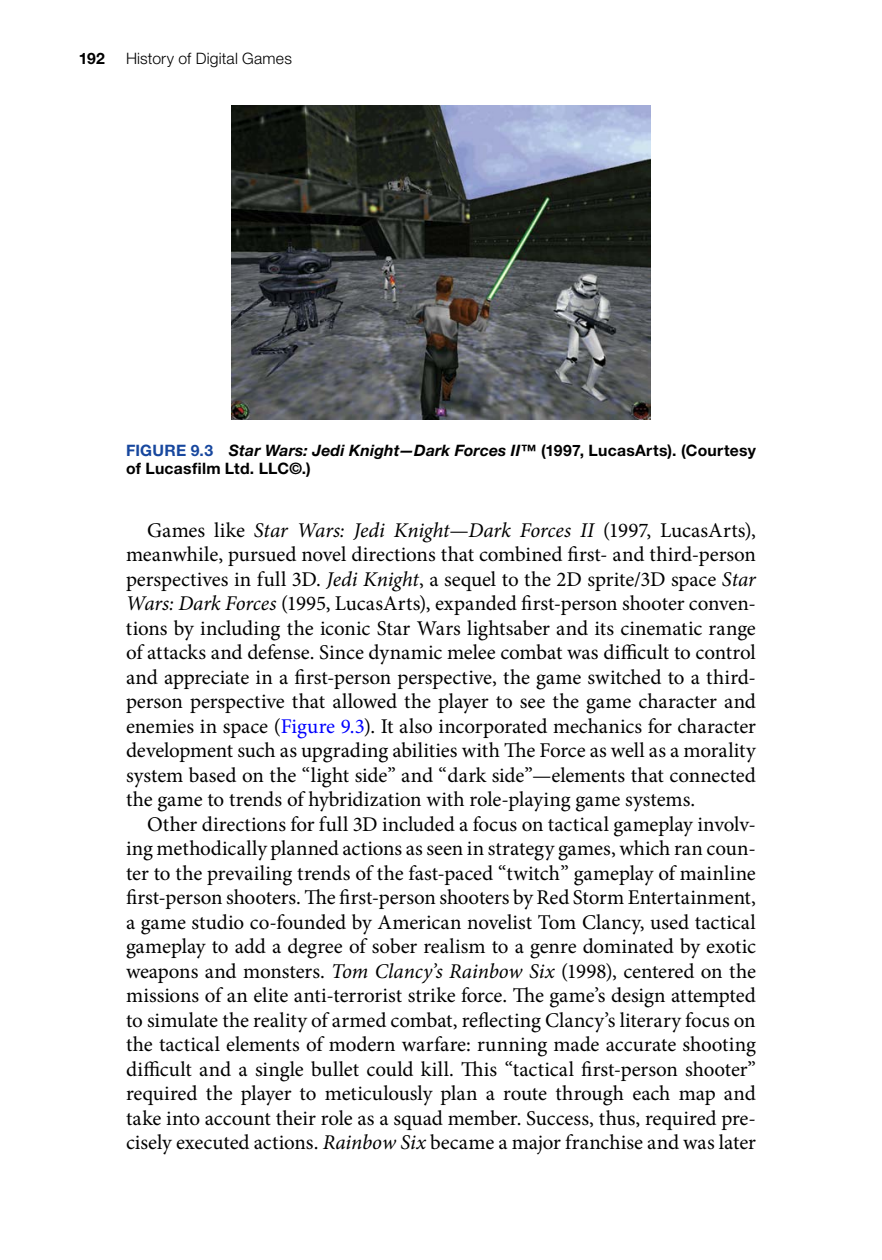
<style>
.page{position:relative;width:882px;height:1260px;background:#fff}
.page>*{position:absolute;margin:0;border:0;box-sizing:border-box;transform-origin:0 0}
.T{font:21px/24.5px "Minion Pro";letter-spacing:-.005em;color:#000;text-align:justify}
.FC{font:700 15.75px/18.4px "Helvetica Neue LT Std";letter-spacing:.015em;color:#000}
.t1{font:300 15.75px "Helvetica Neue LT Std";letter-spacing:.01em;color:#000}
.s1{color:#17479e}
.s2{font-style:italic}
.s3{color:#00f}
</style>
<div class="page">
<img style="left:231px;top:105px;width:420px;height:315px">
<p class="FC" style="left:79px;top:49px;width:28px">192</p>
<p class="t1" style="left:126px;top:49px;width:167px">History of Digital Games</p>
<p class="FC" style="left:126px;top:441px;width:631px"><span class="s1">FIGURE 9.3</span> <span class="s2">Star Wars: Jedi Knight—Dark Forces II</span>™ (1997, LucasArts). (Courtesy of Lucasfilm Ltd. LLC©.)</p>
<p class="T" style="left:126px;top:518px;width:632px;text-indent:21px">Games like <span class="s2">Star Wars: Jedi Knight</span>—<span class="s2">Dark Forces II</span> (1997, LucasArts), meanwhile, pursued novel directions that combined first- and third-person perspectives in full 3D. <span class="s2">Jedi Knight</span>, a sequel to the 2D sprite/3D space <span class="s2">Star Wars: Dark Forces</span> (1995, LucasArts), expanded first-person shooter conven&shy;tions by including the iconic Star Wars lightsaber and its cinematic range of attacks and defense. Since dynamic melee combat was difficult to control and appreciate in a first-person perspective, the game switched to a third&shy;person perspective that allowed the player to see the game character and enemies in space (<span class="s3">Figure 9.3</span>). It also incorporated mechanics for character development such as upgrading abilities with The Force as well as a morality system based on the “light side” and “dark side”—elements that connected the game to trends of hybridization with role-playing game systems.</p>
<p class="T" style="left:126px;top:812px;width:632px;text-indent:21px">Other directions for full 3D included a focus on tactical gameplay involv&shy;ing methodically planned actions as seen in strategy games, which ran coun&shy;ter to the prevailing trends of the fast-paced “twitch” gameplay of mainline first-person shooters. The first-person shooters by Red Storm Entertainment, a game studio co-founded by American novelist Tom Clancy, used tactical gameplay to add a degree of sober realism to a genre dominated by exotic weapons and monsters. <span class="s2">Tom Clancy’s Rainbow Six</span> (1998), centered on the missions of an elite anti-terrorist strike force. The game’s design attempted to simulate the reality of armed combat, reflecting Clancy’s literary focus on the tactical elements of modern warfare: running made accurate shooting difficult and a single bullet could kill. This “tactical first-person shooter” required the player to meticulously plan a route through each map and take into account their role as a squad member. Success, thus, required pre&shy;cisely executed actions. <span class="s2">Rainbow Six</span> became a major franchise and was later</p>
</div>
